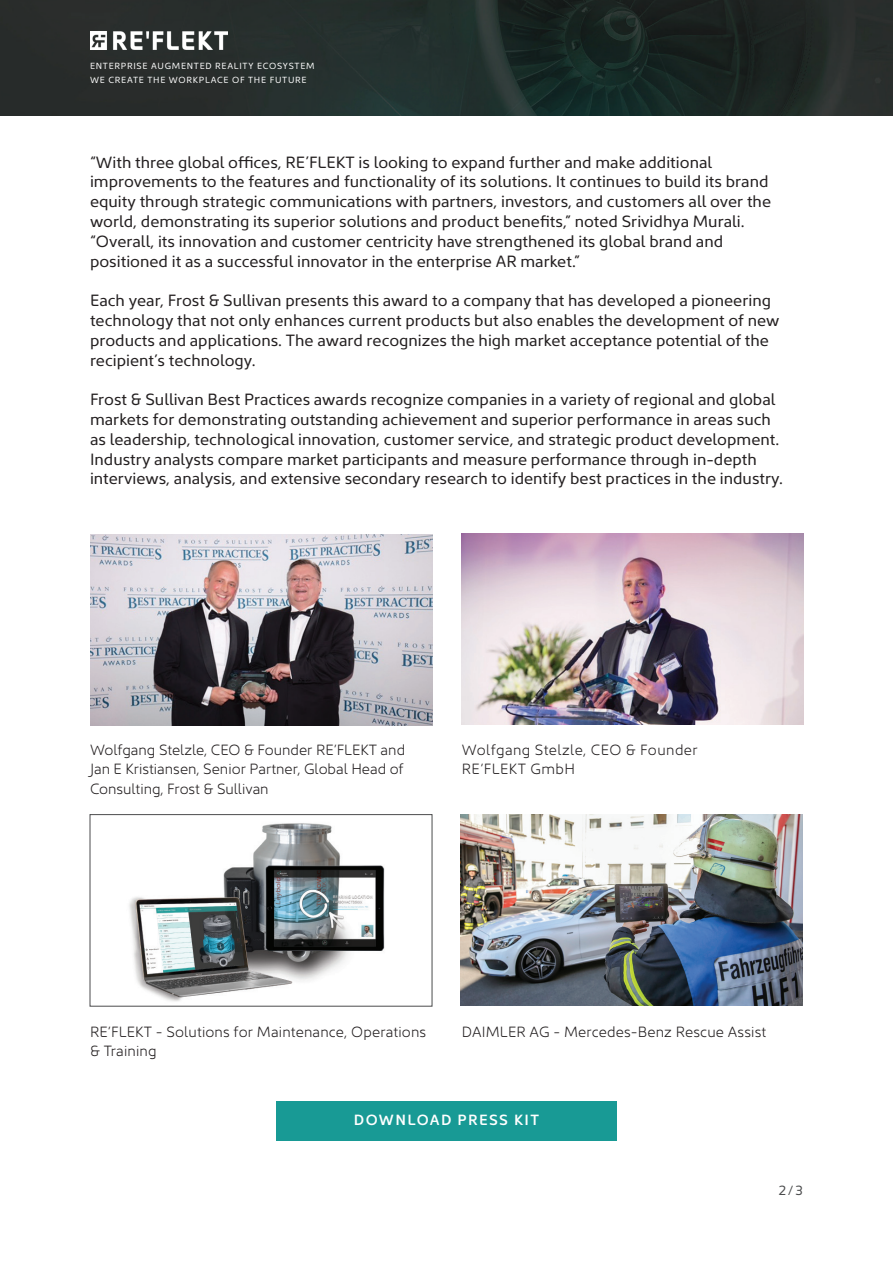
<style>
.page{position:relative;width:893px;height:1263px;background:#fff}
.page>*{position:absolute;margin:0;border:0;box-sizing:border-box;transform-origin:0 0}
.t1{font:16.5px/19.8px "Kyrial Sans Pro";color:#231f20}
.t2{font:300 15px/19.5px "Kyrial Sans Pro";letter-spacing:.01em;color:#231f20;text-align:justify}
.t3{font:300 15px/19.5px "Kyrial Sans Pro";letter-spacing:.03em;color:#231f20}
.t4{font:600 15px "Kyrial Sans Pro";letter-spacing:.09em;color:#fff}
.t5{font:13.5px "Kyrial Sans Pro";color:#4b4c4d}
.t6{font:9px/13.5px "Kyrial Sans Pro";letter-spacing:.08em;color:#fff}
</style>
<div class="page">
<img style="left:0;top:0;width:893px;height:115px">
<img style="left:90px;top:32px;width:137px;height:18px">
<img style="left:90px;top:534px;width:342px;height:191px">
<img style="left:129px;top:823px;width:256px;height:179px">
<div style="left:90px;top:814px;width:342px;height:192px;border:1px solid #4b4c4d"></div>
<div style="left:276px;top:1100px;width:341px;height:40px;background:#189a95"></div>
<img style="left:462px;top:533px;width:342px;height:191px">
<img style="left:461px;top:814px;width:342px;height:191px">
<p class="t6" style="left:90px;top:59px;width:226px">ENTERPRISE AUGMENTED REALITY ECOSYSTEM<br>WE CREATE THE WORKPLACE OF THE FUTURE</p>
<p class="t1" style="left:90px;top:151px;width:683px">“With three global offices, RE’FLEKT is looking to expand further and make additional improvements to the features and functionality of its solutions. It continues to build its brand equity through strategic communications with partners, investors, and customers all over the world, demonstrating its superior solutions and product benefits,” noted Srividhya Murali. “Overall, its innovation and customer centricity have strengthened its global brand and positioned it as a successful innovator in the enterprise AR market.”</p>
<p class="t1" style="left:90px;top:290px;width:691px">Each year, Frost &amp; Sullivan presents this award to a company that has developed a pioneering technology that not only enhances current products but also enables the development of new products and applications. The award recognizes the high market acceptance potential of the recipient’s technology.</p>
<p class="t1" style="left:90px;top:389px;width:695px">Frost &amp; Sullivan Best Practices awards recognize companies in a variety of regional and global markets for demonstrating outstanding achievement and superior performance in areas such as leadership, technological innovation, customer service, and strategic product development.<br>Industry analysts compare market participants and measure performance through in-depth interviews, analysis, and extensive secondary research to identify best practices in the industry.</p>
<p class="t2" style="left:90px;top:738px;width:317px">Wolfgang Stelzle, CEO &amp; Founder RE’FLEKT and Jan E Kristiansen, Senior Partner, Global Head of Consulting, Frost &amp; Sullivan</p>
<p class="t3" style="left:462px;top:738px;width:238px">Wolfgang Stelzle, CEO &amp; Founder<br>RE’FLEKT GmbH</p>
<p class="t2" style="left:90px;top:1020px;width:338px">RE’FLEKT - Solutions for Maintenance, Operations &amp; Training</p>
<p class="t2" style="left:462px;top:1020px;width:306px">DAIMLER AG - Mercedes-Benz Rescue Assist</p>
<p class="t4" style="left:354px;top:1109px;width:187px">DOWNLOAD PRESS KIT</p>
<p class="t5" style="left:779px;top:1181px;width:26px">2/3</p>
</div>
